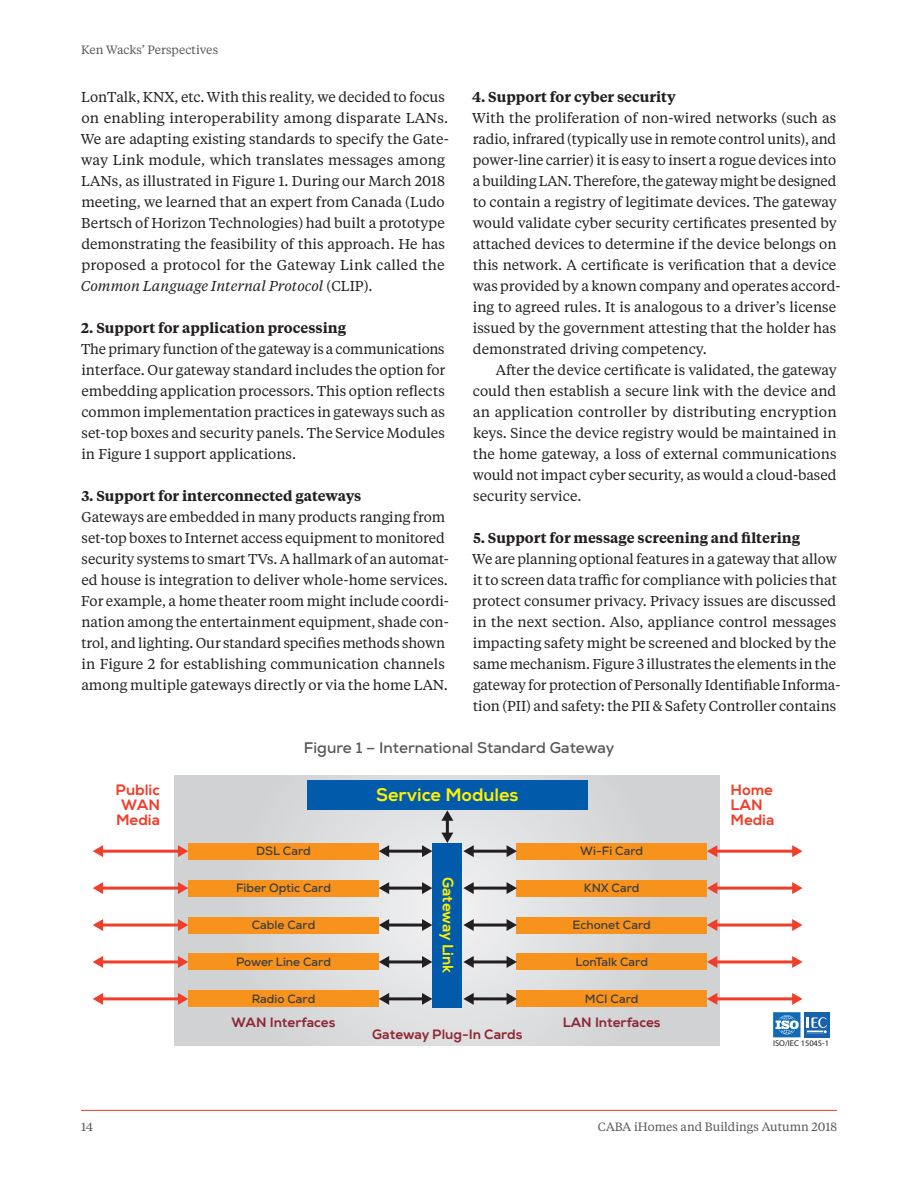
<style>
.page{position:relative;width:918px;height:1188px;background:#fff}
.page>*{position:absolute;margin:0;border:0;box-sizing:border-box;transform-origin:0 0}
.t1{font:800 18px "Nexa";color:#fff101}
.t2{font:700 15.3px "Nexa";color:#57585a}
.t3{font:800 15px/15px "Nexa";color:#ef3e29;text-align:center}
.t4{font:800 15px "Nexa";color:#fff101}
.t5{font:14.25px/21px "Tiempos Text";color:#231f20}
.t6{font:600 14.25px "Tiempos Text";color:#231f20}
.t7{font:800 13.5px "Nexa";color:#8e2733}
.t8{font:700 12px "Nexa";color:#3e3e3f}
.t9{font:12px "Tiempos Text";color:#57585a}
.t10{font:8.4px "Myriad Pro";color:#231f20}
.s1{font-style:italic}
</style>
<div class="page">
<svg style="left:175px;top:776px;width:545px;height:270px;background:#dad9d8"></svg>
<div style="left:307px;top:780px;width:281px;height:30px;background:#015aaa"></div>
<div style="left:432px;top:843px;width:30px;height:164px;background:#015aaa"></div>
<div style="left:188px;top:843px;width:191px;height:16px;background:#f7931d"></div>
<div style="left:188px;top:880px;width:191px;height:16px;background:#f7931d"></div>
<div style="left:188px;top:917px;width:191px;height:16px;background:#f7931d"></div>
<div style="left:188px;top:954px;width:191px;height:16px;background:#f7931d"></div>
<div style="left:188px;top:991px;width:191px;height:16px;background:#f7931d"></div>
<div style="left:516px;top:843px;width:191px;height:16px;background:#f7931d"></div>
<div style="left:516px;top:880px;width:191px;height:16px;background:#f7931d"></div>
<div style="left:516px;top:917px;width:191px;height:16px;background:#f7931d"></div>
<div style="left:516px;top:954px;width:191px;height:16px;background:#f7931d"></div>
<div style="left:516px;top:991px;width:191px;height:16px;background:#f7931d"></div>
<svg style="left:773px;top:1012px;width:28px;height:25px"></svg>
<div style="left:804px;top:1012px;width:25px;height:25px;background:#1862ad"></div>
<svg style="left:807px;top:1017px;width:20px;height:17px"></svg>
<hr style="left:716px;top:850px;width:78px;height:3px;background:#ef3e29">
<svg style="left:707px;top:845px;width:10px;height:12px"></svg>
<svg style="left:792px;top:845px;width:11px;height:12px"></svg>
<hr style="left:716px;top:887px;width:78px;height:3px;background:#ef3e29">
<svg style="left:707px;top:882px;width:10px;height:12px"></svg>
<svg style="left:792px;top:882px;width:11px;height:12px"></svg>
<hr style="left:716px;top:924px;width:78px;height:3px;background:#ef3e29">
<svg style="left:707px;top:919px;width:10px;height:12px"></svg>
<svg style="left:792px;top:919px;width:11px;height:12px"></svg>
<hr style="left:716px;top:960px;width:78px;height:3px;background:#ef3e29">
<svg style="left:707px;top:956px;width:10px;height:12px"></svg>
<svg style="left:792px;top:956px;width:11px;height:12px"></svg>
<hr style="left:716px;top:997px;width:78px;height:3px;background:#ef3e29">
<svg style="left:707px;top:993px;width:10px;height:12px"></svg>
<svg style="left:792px;top:993px;width:11px;height:12px"></svg>
<hr style="left:101px;top:850px;width:79px;height:3px;background:#ef3e29">
<svg style="left:93px;top:845px;width:10px;height:12px"></svg>
<svg style="left:178px;top:845px;width:10px;height:12px"></svg>
<hr style="left:101px;top:887px;width:79px;height:3px;background:#ef3e29">
<svg style="left:93px;top:882px;width:10px;height:12px"></svg>
<svg style="left:178px;top:882px;width:10px;height:12px"></svg>
<hr style="left:101px;top:924px;width:79px;height:3px;background:#ef3e29">
<svg style="left:93px;top:919px;width:10px;height:12px"></svg>
<svg style="left:178px;top:919px;width:10px;height:12px"></svg>
<hr style="left:101px;top:960px;width:79px;height:3px;background:#ef3e29">
<svg style="left:93px;top:956px;width:10px;height:12px"></svg>
<svg style="left:178px;top:956px;width:10px;height:12px"></svg>
<hr style="left:101px;top:997px;width:79px;height:3px;background:#ef3e29">
<svg style="left:93px;top:993px;width:10px;height:12px"></svg>
<svg style="left:178px;top:993px;width:10px;height:12px"></svg>
<hr style="left:387px;top:850px;width:37px;height:3px;background:#231f20">
<svg style="left:379px;top:845px;width:10px;height:12px"></svg>
<svg style="left:422px;top:845px;width:10px;height:12px"></svg>
<hr style="left:387px;top:887px;width:37px;height:3px;background:#231f20">
<svg style="left:379px;top:882px;width:10px;height:12px"></svg>
<svg style="left:422px;top:882px;width:10px;height:12px"></svg>
<hr style="left:387px;top:924px;width:37px;height:3px;background:#231f20">
<svg style="left:379px;top:919px;width:10px;height:12px"></svg>
<svg style="left:422px;top:919px;width:10px;height:12px"></svg>
<hr style="left:387px;top:960px;width:37px;height:3px;background:#231f20">
<svg style="left:379px;top:956px;width:10px;height:12px"></svg>
<svg style="left:422px;top:956px;width:10px;height:12px"></svg>
<hr style="left:387px;top:997px;width:37px;height:3px;background:#231f20">
<svg style="left:379px;top:993px;width:10px;height:12px"></svg>
<svg style="left:422px;top:993px;width:10px;height:12px"></svg>
<hr style="left:472px;top:850px;width:36px;height:3px;background:#231f20">
<svg style="left:463px;top:845px;width:11px;height:12px"></svg>
<svg style="left:507px;top:845px;width:10px;height:12px"></svg>
<hr style="left:446px;top:819px;width:3px;height:15px;background:#231f20">
<svg style="left:441px;top:833px;width:12px;height:10px"></svg>
<svg style="left:441px;top:810px;width:12px;height:11px"></svg>
<hr style="left:472px;top:887px;width:36px;height:3px;background:#231f20">
<svg style="left:463px;top:882px;width:11px;height:12px"></svg>
<svg style="left:507px;top:882px;width:10px;height:12px"></svg>
<hr style="left:472px;top:924px;width:36px;height:3px;background:#231f20">
<svg style="left:463px;top:919px;width:11px;height:12px"></svg>
<svg style="left:507px;top:919px;width:10px;height:12px"></svg>
<hr style="left:472px;top:960px;width:36px;height:3px;background:#231f20">
<svg style="left:463px;top:956px;width:11px;height:12px"></svg>
<svg style="left:507px;top:956px;width:10px;height:12px"></svg>
<hr style="left:472px;top:997px;width:36px;height:3px;background:#231f20">
<svg style="left:463px;top:993px;width:11px;height:12px"></svg>
<svg style="left:507px;top:993px;width:10px;height:12px"></svg>
<hr style="left:81px;top:1110px;width:756px;height:1px;background:#ef3e29">
<p class="t9" style="left:81px;top:42px;width:139px">Ken Wacks’ Perspectives</p>
<p class="t5" style="left:81px;top:86px;width:370px">LonTalk, KNX, etc. With this reality, we decided to focus on enabling interoperability among disparate LANs.<br>We are adapting existing standards to specify the Gate&shy;way Link module, which translates messages among LANs, as illustrated in Figure 1. During our March 2018 meeting, we learned that an expert from Canada (Ludo Bertsch of Horizon Technologies) had built a prototype demonstrating the feasibility of this approach. He has proposed a protocol for the Gateway Link called the <span class="s1">Common Language Internal Protocol</span> (CLIP).</p>
<p class="t6" style="left:81px;top:318px;width:266px">2. Support for application processing</p>
<p class="t5" style="left:81px;top:338px;width:366px;text-align:justify">The primary function of the gateway is a communications interface. Our gateway standard includes the option for embedding application processors. This option reflects common implementation practices in gateways such as set-top boxes and security panels. The Service Modules in Figure 1 support applications.</p>
<p class="t6" style="left:81px;top:486px;width:281px">3. Support for interconnected gateways</p>
<p class="t5" style="left:81px;top:506px;width:369px">Gateways are embedded in many products ranging from set-top boxes to Internet access equipment to monitored security systems to smart TVs. A hallmark of an automat&shy;ed house is integration to deliver whole-home services.<br>For example, a home theater room might include coordi&shy;nation among the entertainment equipment, shade con&shy;trol, and lighting. Our standard specifies methods shown in Figure 2 for establishing communication channels among multiple gateways directly or via the home LAN.</p>
<p class="t6" style="left:472px;top:87px;width:205px">4. Support for cyber security</p>
<p class="t5" style="left:472px;top:107px;width:370px">With the proliferation of non-wired networks (such as radio, infrared (typically use in remote control units), and power-line carrier) it is easy to insert a rogue devices into a building LAN. Therefore, the gateway might be designed to contain a registry of legitimate devices. The gateway would validate cyber security certificates presented by attached devices to determine if the device belongs on this network. A certificate is verification that a device was provided by a known company and operates accord&shy;ing to agreed rules. It is analogous to a driver’s license issued by the government attesting that the holder has demonstrated driving competency.</p>
<p class="t5" style="left:473px;top:359px;width:366px;text-align:justify;text-indent:23px">After the device certificate is validated, the gateway could then establish a secure link with the device and an application controller by distributing encryption keys. Since the device registry would be maintained in the home gateway, a loss of external communications would not impact cyber security, as would a cloud-based security service.</p>
<p class="t6" style="left:473px;top:528px;width:328px">5. Support for message screening and filtering</p>
<p class="t5" style="left:472px;top:548px;width:370px">We are planning optional features in a gateway that allow it to screen data traffic for compliance with policies that protect consumer privacy. Privacy issues are discussed in the next section. Also, appliance control messages impacting safety might be screened and blocked by the same mechanism. Figure 3 illustrates the elements in the gateway for protection of Personally Identifiable Informa&shy;tion (PII) and safety: the PII &amp; Safety Controller contains</p>
<p class="t2" style="left:304px;top:738px;width:312px">Figure 1 – International Standard Gateway</p>
<p class="t1" style="left:376px;top:784px;width:144px">Service Modules</p>
<p class="t3" style="left:116px;top:783px;width:46px">Public<br>WAN<br>Media</p>
<p class="t3" style="left:731px;top:783px;width:45px;text-align:left">Home<br>LAN<br>Media</p>
<p class="t8" style="left:256px;top:843px;width:56px">DSL Card</p>
<p class="t8" style="left:236px;top:880px;width:96px">Fiber Optic Card</p>
<p class="t8" style="left:252px;top:917px;width:65px">Cable Card</p>
<p class="t8" style="left:236px;top:954px;width:97px">Power Line Card</p>
<p class="t8" style="left:252px;top:991px;width:65px">Radio Card</p>
<p class="t4" style="left:457px;top:877px;width:98px;rotate:90deg">Gateway Link</p>
<p class="t8" style="left:580px;top:843px;width:64px">Wi-Fi Card</p>
<p class="t8" style="left:584px;top:880px;width:57px">KNX Card</p>
<p class="t8" style="left:573px;top:917px;width:80px">Echonet Card</p>
<p class="t8" style="left:575px;top:954px;width:74px">LonTalk Card</p>
<p class="t8" style="left:585px;top:991px;width:55px">MCI Card</p>
<p class="t7" style="left:232px;top:1014px;width:105px">WAN Interfaces</p>
<p class="t7" style="left:563px;top:1014px;width:99px">LAN Interfaces</p>
<p class="t7" style="left:372px;top:1026px;width:152px">Gateway Plug-In Cards</p>
<p class="t10" style="left:773px;top:1038px;width:58px">ISO/IEC 15045-1</p>
<p class="t9" style="left:81px;top:1119px;width:13px">14</p>
<p class="t9" style="left:598px;top:1119px;width:241px">CABA iHomes and Buildings Autumn 2018</p>
</div>
